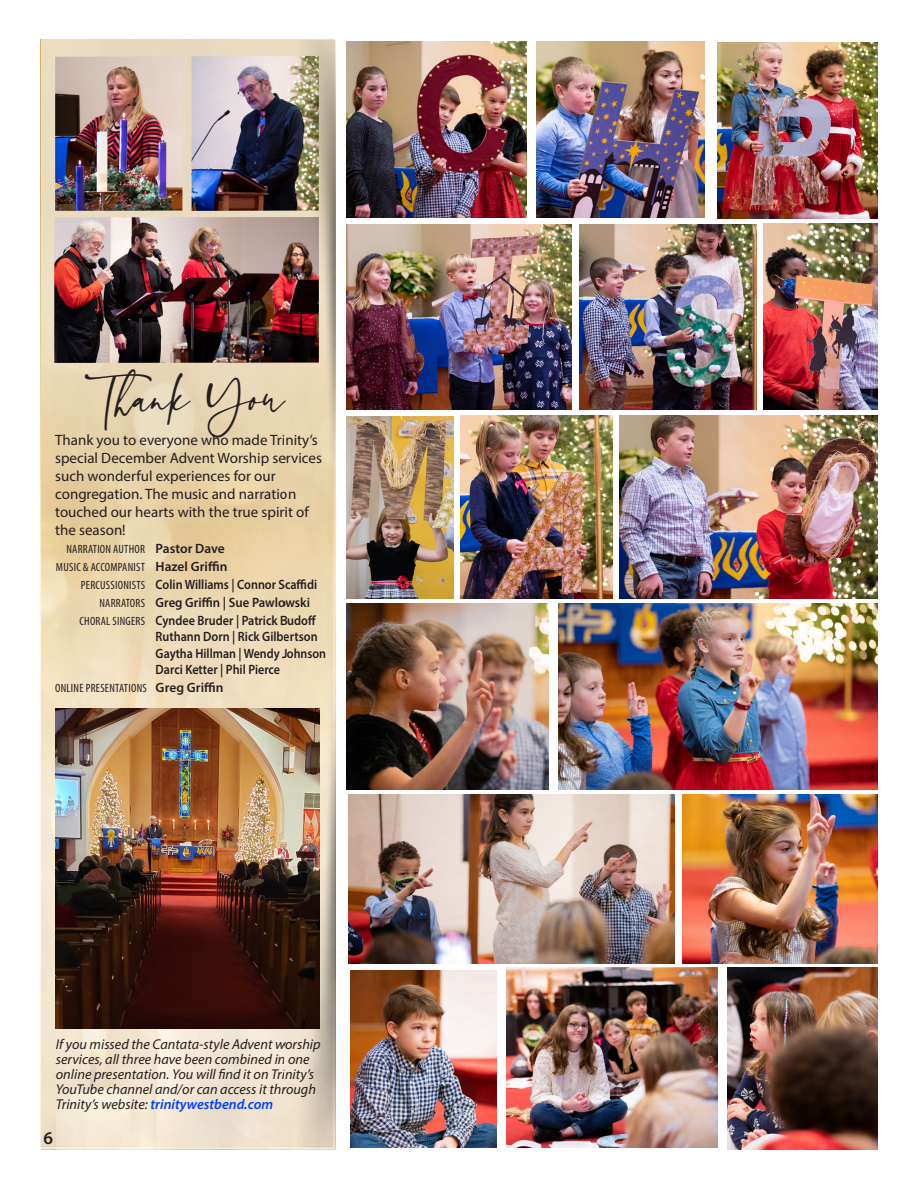
<style>
.page{position:relative;width:918px;height:1188px;background:#fff}
.page>*{position:absolute;margin:0;border:0;box-sizing:border-box;transform-origin:0 0}
.t1{font:49.5px "Sinthya";color:#231f20}
.t2{font:600 18px "Myriad Pro";color:#231f20}
.t3{font:15px/18px "Myriad Pro";color:#231f20}
.t4{font:italic 14.25px/15px "Myriad Pro";color:#231f20}
.t5{font:600 13.5px "Myriad Pro";color:#231f20;scale:.9 1}
.t6{font:600 13.5px "Myriad Pro";color:#231f20;scale:.95 1}
.t7{font:600 13.5px "Myriad Pro";color:#231f20;scale:.89 1}
.t8{font:condensed 12px "Myriad Pro";letter-spacing:.02em;color:#231f20}
.s1{font-weight:600;font-stretch:normal;font-size:13.5px}
.s2{font-weight:400;font-stretch:condensed;font-size:12px}
.s3{font-weight:600;color:#003fff}
</style>
<div class="page">
<svg style="left:41px;top:39px;width:295px;height:531px;background:#e7d7b5"></svg>
<img style="left:351px;top:970px;width:145px;height:177px">
<img style="left:717px;top:42px;width:161px;height:176px">
<img style="left:346px;top:41px;width:180px;height:177px">
<img style="left:507px;top:967px;width:210px;height:181px">
<img style="left:764px;top:224px;width:114px;height:186px">
<img style="left:579px;top:224px;width:177px;height:186px">
<img style="left:460px;top:415px;width:153px;height:183px">
<img style="left:536px;top:41px;width:168px;height:177px">
<img style="left:346px;top:416px;width:107px;height:182px">
<img style="left:619px;top:415px;width:259px;height:183px">
<img style="left:346px;top:224px;width:225px;height:186px">
<img style="left:346px;top:604px;width:203px;height:185px">
<img style="left:683px;top:795px;width:195px;height:168px">
<img style="left:559px;top:604px;width:319px;height:185px">
<svg style="left:40px;top:467px;width:295px;height:682px;background:#ecdbbb"></svg>
<img style="left:348px;top:795px;width:326px;height:168px">
<img style="left:55px;top:709px;width:229px;height:319px">
<img style="left:54px;top:217px;width:230px;height:146px">
<img style="left:192px;top:56px;width:92px;height:155px">
<img style="left:55px;top:56px;width:127px;height:155px">
<img style="left:728px;top:968px;width:150px;height:181px">
<img style="left:284px;top:40px;width:51px;height:1108px">
<p class="t1" style="left:97px;top:370px;width:189px">Thank You</p>
<p class="t3" style="left:55px;top:430px;width:268px">Thank you to everyone who made Trinity’s special December Advent Worship services such wonderful experiences for our congregation. The music and narration touched our hearts with the true spirit of the season!</p>
<p class="t8" style="left:66px;top:541px;width:160px">NARRATION AUTHOR <span class="s1">Pastor Dave</span></p>
<p class="t8" style="left:56px;top:559px;width:173px">MUSIC &amp; ACCOMPANIST <span class="s1">Hazel Griffin</span></p>
<p class="t5" style="left:81px;top:576px;width:264px"><span class="s2">PERCUSSIONISTS</span> Colin Williams | Connor Scaffidi</p>
<p class="t6" style="left:99px;top:594px;width:223px"><span class="s2">NARRATORS</span> Greg Griffin | Sue Pawlowski</p>
<p class="t5" style="left:80px;top:612px;width:264px"><span class="s2">CHORAL SINGERS</span> Cyndee Bruder | Patrick Budoff</p>
<p class="t5" style="left:156px;top:628px;width:182px">Ruthann Dorn | Rick Gilbertson</p>
<p class="t7" style="left:156px;top:645px;width:193px">Gaytha Hillman | Wendy Johnson</p>
<p class="t5" style="left:156px;top:661px;width:140px">Darci Ketter | Phil Pierce</p>
<p class="t8" style="left:55px;top:681px;width:170px">ONLINE PRESENTATIONS <span class="s1">Greg Griffin</span></p>
<p class="t4" style="left:56px;top:1037px;width:266px">If you missed the Cantata-style Advent worship services, all three have been combined in one online presentation. You will find it on Trinity’s YouTube channel and/or can access it through Trinity’s website: <span class="s3">trinitywestbend.com</span></p>
<p class="t2" style="left:44px;top:1126px;width:11px">6</p>
</div>
